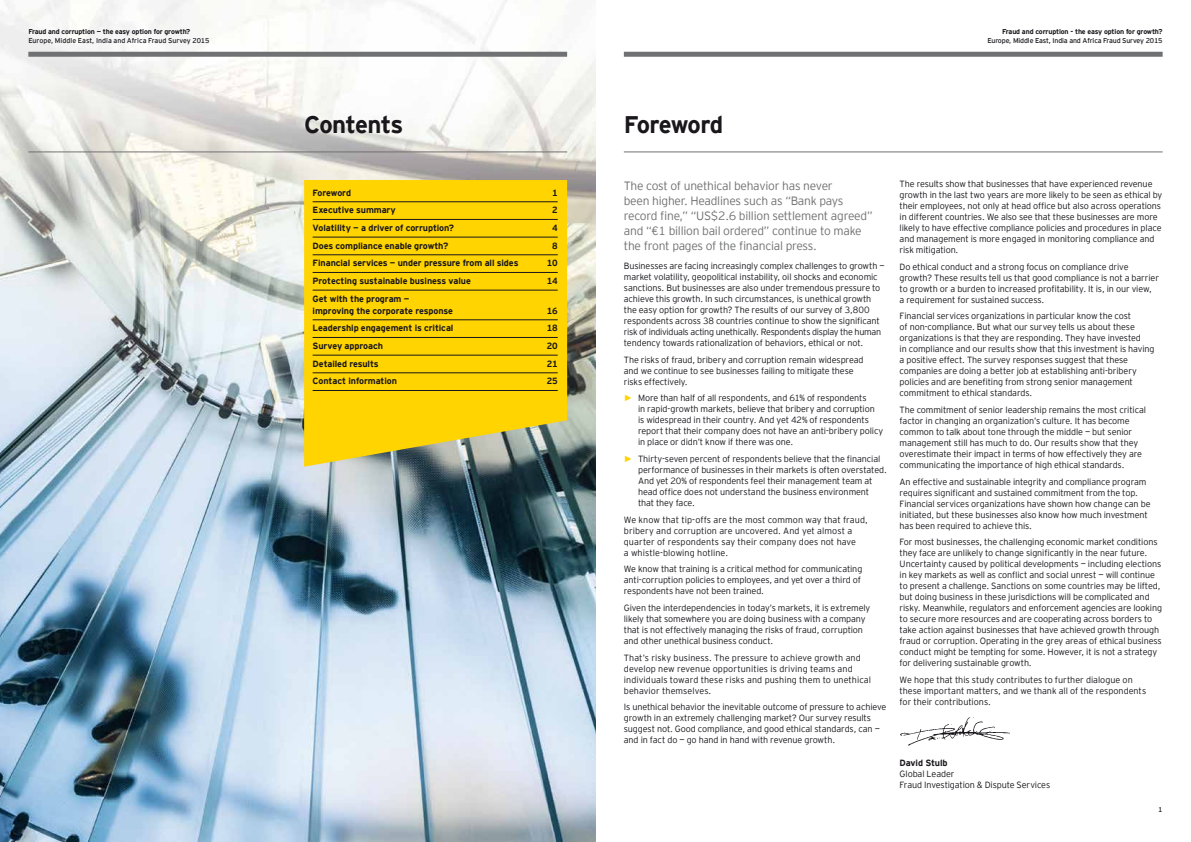
<style>
.page{position:relative;width:1191px;height:842px;background:#fff}
.page>*{position:absolute;margin:0;border:0;box-sizing:border-box;transform-origin:0 0}
.t1{font:700 24px "EY Interstate";letter-spacing:-.03em;color:#1a171c}
.t2{font:300 12px/15px "EY Interstate";letter-spacing:-.02em;color:#707172}
.t3{font:300 9px/11px "EY Interstate";letter-spacing:-.01em;color:#1a171c}
.t4{font:700 9px/12px "EY Interstate";letter-spacing:-.01em;color:#1a171c}
.t5{font:700 7px "EY Interstate";letter-spacing:-.02em;color:#1a171c}
.t6{font:7px "EY Interstate";letter-spacing:-.02em;color:#1a171c}
.t7{font:7px "EY Interstate";color:#1a171c}
.s1{font-family:"Arial";font-weight:700;color:#ffd400}
</style>
<div class="page">
<img style="left:0;top:0;width:595px;height:842px">
<hr style="left:624px;top:152px;width:538px;height:1px;background:#707172">
<div style="left:624px;top:52px;width:538px;height:5px;background:#707172"></div>
<hr style="left:28px;top:152px;width:539px;height:1px;background:#707172">
<div style="left:28px;top:52px;width:539px;height:5px;background:#707172"></div>
<img style="left:900px;top:717px;width:110px;height:29px">
<svg style="left:304px;top:180px;width:263px;height:287px;background:#f3cd0c"></svg>
<hr style="left:313px;top:201px;width:245px;height:1px;background:#1a171c">
<hr style="left:313px;top:219px;width:245px;height:1px;background:#1a171c">
<hr style="left:313px;top:237px;width:245px;height:1px;background:#1a171c">
<hr style="left:313px;top:254px;width:245px;height:1px;background:#1a171c">
<hr style="left:313px;top:272px;width:245px;height:1px;background:#1a171c">
<hr style="left:313px;top:290px;width:245px;height:1px;background:#1a171c">
<hr style="left:313px;top:319px;width:245px;height:1px;background:#1a171c">
<hr style="left:313px;top:337px;width:245px;height:1px;background:#1a171c">
<hr style="left:313px;top:355px;width:245px;height:1px;background:#1a171c">
<hr style="left:313px;top:372px;width:245px;height:1px;background:#1a171c">
<hr style="left:313px;top:390px;width:245px;height:1px;background:#1a171c">
<p class="t5" style="left:28px;top:26px;width:163px">Fraud and corruption — the easy option for growth?</p>
<p class="t7" style="left:28px;top:35px;width:182px">Europe, Middle East, India and Africa Fraud Survey 2015</p>
<p class="t5" style="left:1002px;top:26px;width:162px">Fraud and corruption - the easy option for growth?</p>
<p class="t6" style="left:987px;top:35px;width:177px">Europe, Middle East, India and Africa Fraud Survey 2015</p>
<h1 class="t1" style="left:304px;top:107px;width:101px">Contents</h1>
<h1 class="t1" style="left:624px;top:107px;width:101px">Foreword</h1>
<p class="t4" style="left:313px;top:186px;width:40px">Foreword</p>
<p class="t4" style="left:552px;top:186px;width:7px">1</p>
<p class="t4" style="left:313px;top:204px;width:85px">Executive summary</p>
<p class="t4" style="left:552px;top:204px;width:7px">2</p>
<p class="t4" style="left:313px;top:221px;width:143px">Volatility — a driver of corruption?</p>
<p class="t4" style="left:552px;top:221px;width:7px">4</p>
<p class="t4" style="left:313px;top:239px;width:137px">Does compliance enable growth?</p>
<p class="t4" style="left:552px;top:239px;width:7px">8</p>
<p class="t4" style="left:313px;top:257px;width:207px">Financial services — under pressure from all sides</p>
<p class="t4" style="left:547px;top:257px;width:12px">10</p>
<p class="t4" style="left:313px;top:274px;width:160px">Protecting sustainable business value</p>
<p class="t4" style="left:547px;top:274px;width:12px">14</p>
<p class="t4" style="left:313px;top:292px;width:142px">Get with the program — improving the corporate response</p>
<p class="t4" style="left:547px;top:304px;width:12px">16</p>
<p class="t4" style="left:313px;top:322px;width:142px">Leadership engagement is critical</p>
<p class="t4" style="left:547px;top:322px;width:12px">18</p>
<p class="t4" style="left:313px;top:339px;width:72px">Survey approach</p>
<p class="t4" style="left:547px;top:339px;width:13px">20</p>
<p class="t4" style="left:313px;top:357px;width:68px">Detailed results</p>
<p class="t4" style="left:547px;top:357px;width:12px">21</p>
<p class="t4" style="left:313px;top:375px;width:86px">Contact information</p>
<p class="t4" style="left:547px;top:375px;width:13px">25</p>
<h2 class="t2" style="left:624px;top:177px;width:250px">The cost of unethical behavior has never<br>been higher. Headlines such as “Bank pays record fine,” “US$2.6 billion settlement agreed” and “€1 billion bail ordered” continue to make the front pages of the financial press.</h2>
<p class="t3" style="left:624px;top:260px;width:262px">Businesses are facing increasingly complex challenges to growth — market volatility, geopolitical instability, oil shocks and economic sanctions. But businesses are also under tremendous pressure to achieve this growth. In such circumstances, is unethical growth the easy option for growth? The results of our survey of 3,800 respondents across 38 countries continue to show the significant risk of individuals acting unethically. Respondents display the human tendency towards rationalization of behaviors, ethical or not.</p>
<p class="t3" style="left:624px;top:354px;width:241px">The risks of fraud, bribery and corruption remain widespread and we continue to see businesses failing to mitigate these risks effectively.</p>
<p class="t3" style="left:638px;top:392px;width:247px;text-indent:-14px"><span class="s1">►</span> More than half of all respondents, and 61% of respondents<br>in rapid-growth markets, believe that bribery and corruption is widespread in their country. And yet 42% of respondents report that their company does not have an anti-bribery policy in place or didn’t know if there was one.</p>
<p class="t3" style="left:638px;top:453px;width:250px;text-indent:-14px"><span class="s1">►</span> Thirty-seven percent of respondents believe that the financial performance of businesses in their markets is often overstated.<br>And yet 20% of respondents feel their management team at head office does not understand the business environment that they face.</p>
<p class="t3" style="left:624px;top:514px;width:245px">We know that tip-offs are the most common way that fraud, bribery and corruption are uncovered. And yet almost a quarter of respondents say their company does not have<br>a whistle-blowing hotline.</p>
<p class="t3" style="left:624px;top:563px;width:240px">We know that training is a critical method for communicating anti-corruption policies to employees, and yet over a third of respondents have not been trained.</p>
<p class="t3" style="left:624px;top:602px;width:248px">Given the interdependencies in today’s markets, it is extremely likely that somewhere you are doing business with a company that is not effectively managing the risks of fraud, corruption and other unethical business conduct.</p>
<p class="t3" style="left:624px;top:652px;width:249px">That’s risky business. The pressure to achieve growth and develop new revenue opportunities is driving teams and individuals toward these risks and pushing them to unethical behavior themselves.</p>
<p class="t3" style="left:624px;top:701px;width:264px">Is unethical behavior the inevitable outcome of pressure to achieve growth in an extremely challenging market? Our survey results suggest not. Good compliance, and good ethical standards, can — and in fact do — go hand in hand with revenue growth.</p>
<p class="t3" style="left:899px;top:178px;width:264px">The results show that businesses that have experienced revenue growth in the last two years are more likely to be seen as ethical by their employees, not only at head office but also across operations in different countries. We also see that these businesses are more likely to have effective compliance policies and procedures in place and management is more engaged in monitoring compliance and risk mitigation.</p>
<p class="t3" style="left:899px;top:261px;width:261px">Do ethical conduct and a strong focus on compliance drive growth? These results tell us that good compliance is not a barrier to growth or a burden to increased profitability. It is, in our view, a requirement for sustained success.</p>
<p class="t3" style="left:899px;top:310px;width:256px">Financial services organizations in particular know the cost<br>of non‑compliance. But what our survey tells us about these organizations is that they are responding. They have invested<br>in compliance and our results show that this investment is having a positive effect. The survey responses suggest that these companies are doing a better job at establishing anti-bribery policies and are benefiting from strong senior management commitment to ethical standards.</p>
<p class="t3" style="left:899px;top:404px;width:248px">The commitment of senior leadership remains the most critical factor in changing an organization’s culture. It has become common to talk about tone through the middle — but senior management still has much to do. Our results show that they overestimate their impact in terms of how effectively they are communicating the importance of high ethical standards.</p>
<p class="t3" style="left:899px;top:476px;width:252px">An effective and sustainable integrity and compliance program requires significant and sustained commitment from the top.<br>Financial services organizations have shown how change can be initiated, but these businesses also know how much investment has been required to achieve this.</p>
<p class="t3" style="left:899px;top:536px;width:264px">For most businesses, the challenging economic market conditions they face are unlikely to change significantly in the near future.<br>Uncertainty caused by political developments — including elections in key markets as well as conflict and social unrest — will continue to present a challenge. Sanctions on some countries may be lifted, but doing business in these jurisdictions will be complicated and risky. Meanwhile, regulators and enforcement agencies are looking to secure more resources and are cooperating across borders to take action against businesses that have achieved growth through fraud or corruption. Operating in the grey areas of ethical business conduct might be tempting for some. However, it is not a strategy for delivering sustainable growth.</p>
<p class="t3" style="left:899px;top:674px;width:248px">We hope that this study contributes to further dialogue on these important matters, and we thank all of the respondents for their contributions.</p>
<p class="t4" style="left:899px;top:756px;width:49px">David Stulb</p>
<p class="t3" style="left:899px;top:767px;width:152px">Global Leader<br>Fraud Investigation &amp; Dispute Services</p>
<p class="t6" style="left:1158px;top:804px;width:6px">1</p>
</div>
